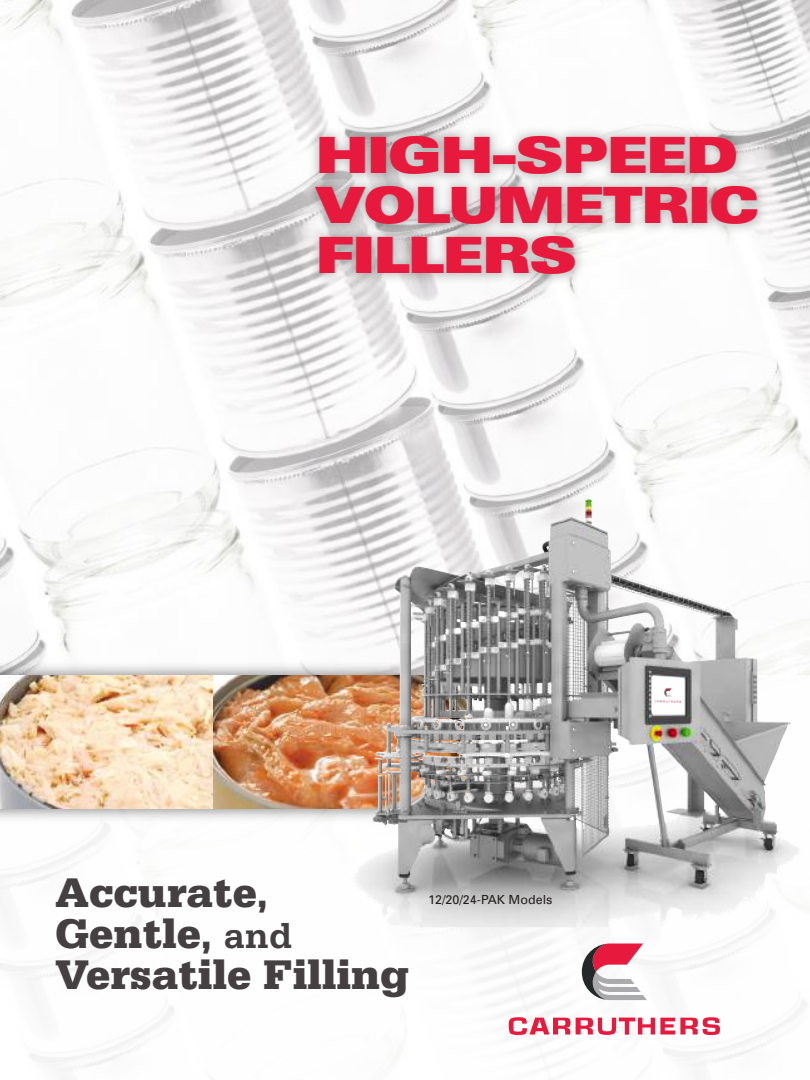
<style>
.page{position:relative;width:810px;height:1080px;background:#fff}
.page>*{position:absolute;margin:0;border:0;box-sizing:border-box;transform-origin:0 0}
.t1{font:900 expanded 50px/50px "Univers";letter-spacing:-.05em;color:#e71a3e}
.t2{font:900 43.75px/41.2px "Serifa Std";color:#444041}
.t3{font:12.5px "Univers";color:#241f1f}
.s1{font-size:37.5px}
.s2{font-weight:700;font-size:37.5px}
</style>
<div class="page">
<img style="left:0;top:0;width:810px;height:675px">
<svg style="left:0;top:675px;width:807px;height:405px"></svg>
<div style="left:0;top:660px;width:420px;height:164px;background:#241f1f;opacity:.5"></div>
<img style="left:1px;top:675px;width:213px;height:134px">
<hr style="left:0;top:675px;width:1px;height:134px;background:#fff">
<svg style="left:554px;top:675px;width:10px;height:134px"></svg>
<img style="left:214px;top:675px;width:340px;height:134px">
<div style="left:302px;top:123px;width:468px;height:165px;background:#241f1f;opacity:.25"></div>
<img style="left:585px;top:499px;width:91px;height:94px">
<svg style="left:582px;top:944px;width:65px;height:56px"></svg>
<svg style="left:576px;top:1017px;width:144px;height:18px"></svg>
<svg style="left:509px;top:1017px;width:61px;height:18px"></svg>
<p class="t1" style="left:315px;top:130px;width:446px">HIGH-SPEED<br>VOLUMETRIC<br>FILLERS</p>
<p class="t2" style="left:55px;top:872px;width:356px">Accurate<span class="s1">,<br></span>Gentle<span class="s1">,</span> <span class="s2">and<br></span>Versatile Filling</p>
<p class="t3" style="left:428px;top:892px;width:126px">12/20/24-PAK Models</p>
</div>
